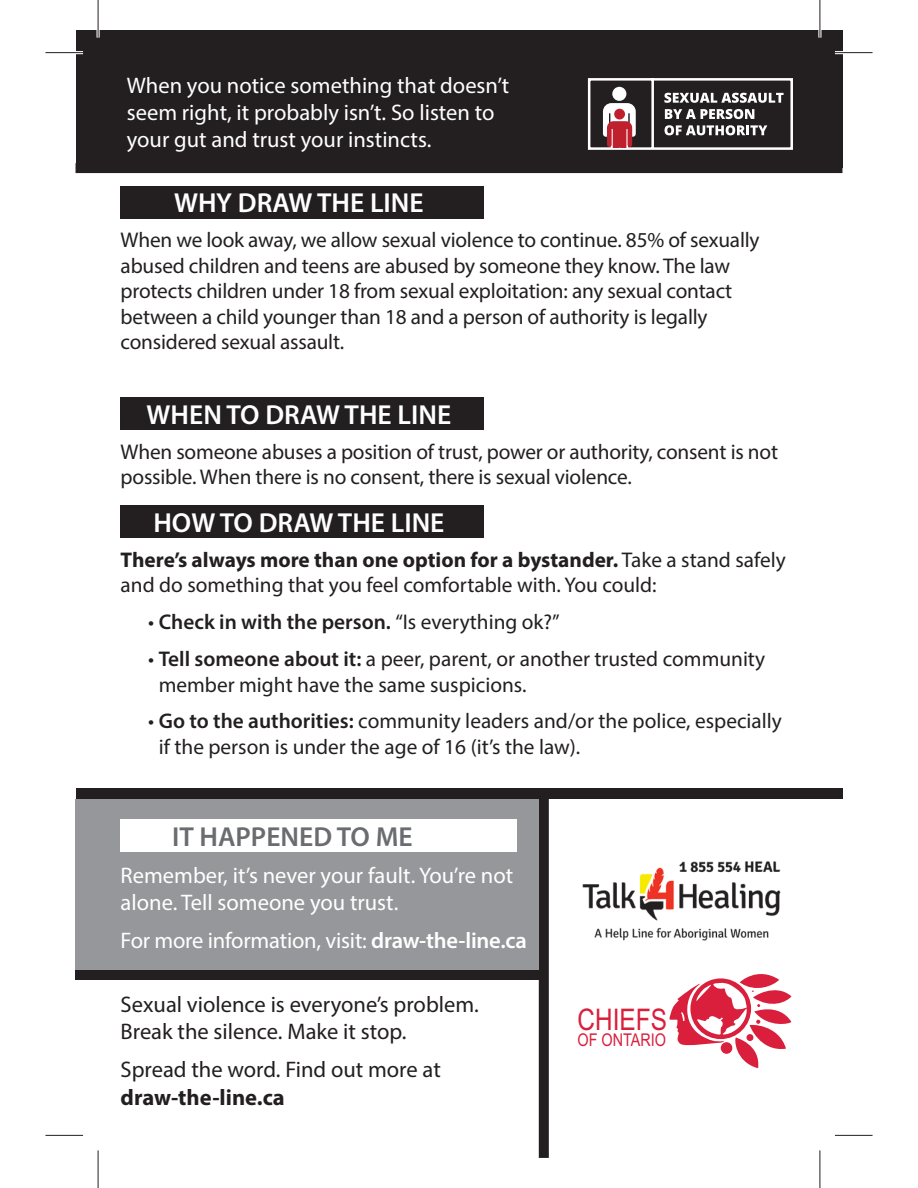
<style>
.page{position:relative;width:918px;height:1188px;background:#fff}
.page>*{position:absolute;margin:0;border:0;box-sizing:border-box;transform-origin:0 0}
.t1{font:29.85px "Arial Narrow";color:#da1f3d}
.t2{font:600 27.6px "Myriad Pro";color:#fff}
.t3{font:600 27.6px "Myriad Pro";color:#6b6c6f}
.t4{font:22.5px/27px "Myriad Pro";color:#fff}
.t5{font:22.5px/27px "Myriad Pro";color:#231f20}
.t6{font:700 22.5px "Myriad Pro";color:#231f20}
.t7{font:21.3px/25.5px "Myriad Pro";letter-spacing:-.01em;color:#231f20}
.t8{font:600 21.3px "Myriad Pro";color:#231f20}
.t9{font:17.55px "Arial Narrow";color:#da1f3d}
.s1{font-weight:700}
.s2{font-weight:400}
.s3{font-weight:600}
</style>
<div class="page">
<div style="left:76px;top:30px;width:766px;height:138px;background:#231f20"></div>
<div style="left:76px;top:163px;width:766px;height:10px;background:#231f20"></div>
<div style="left:121px;top:186px;width:363px;height:33px;background:#231f20"></div>
<div style="left:121px;top:398px;width:363px;height:32px;background:#231f20"></div>
<div style="left:121px;top:506px;width:363px;height:32px;background:#231f20"></div>
<svg style="left:587px;top:78px;width:206px;height:72px"></svg>
<div style="left:76px;top:789px;width:766px;height:10px;background:#231f20"></div>
<div style="left:76px;top:970px;width:468px;height:10px;background:#231f20"></div>
<img style="left:582px;top:861px;width:199px;height:80px">
<svg style="left:539px;top:799px;width:10px;height:359px;background:#262223"></svg>
<div style="left:539px;top:970px;width:5px;height:10px;background:#231f20"></div>
<svg style="left:669px;top:974px;width:122px;height:94px"></svg>
<div style="left:76px;top:799px;width:463px;height:171px;background:#95979a"></div>
<div style="left:120px;top:820px;width:397px;height:32px;background:#fff"></div>
<hr style="left:45px;top:51px;width:38px;height:3px;background:#fff">
<hr style="left:835px;top:51px;width:38px;height:3px;background:#fff">
<hr style="left:97px;top:0;width:3px;height:38px;background:#fff">
<hr style="left:818px;top:0;width:3px;height:38px;background:#fff">
<hr style="left:45px;top:52px;width:38px;height:1px;background:#231f20">
<hr style="left:835px;top:52px;width:38px;height:1px;background:#231f20">
<hr style="left:45px;top:1135px;width:38px;height:1px;background:#231f20">
<hr style="left:835px;top:1135px;width:38px;height:1px;background:#231f20">
<hr style="left:98px;top:0;width:1px;height:38px;background:#231f20">
<hr style="left:98px;top:1150px;width:1px;height:38px;background:#231f20">
<hr style="left:820px;top:0;width:1px;height:38px;background:#231f20">
<hr style="left:820px;top:1150px;width:1px;height:38px;background:#231f20">
<p class="t4" style="left:127px;top:74px;width:384px">When you notice something that doesn’t seem right, it probably isn’t. So listen to your gut and trust your instincts.</p>
<p class="t2" style="left:174px;top:187px;width:251px">WHY DRAW THE LINE</p>
<p class="t7" style="left:121px;top:229px;width:641px">When we look away, we allow sexual violence to continue. 85% of sexually abused children and teens are abused by someone they know. The law protects children under 18 from sexual exploitation: any sexual contact between a child younger than 18 and a person of authority is legally considered sexual assault.</p>
<p class="t2" style="left:147px;top:398px;width:306px">WHEN TO DRAW THE LINE</p>
<p class="t7" style="left:121px;top:441px;width:659px">When someone abuses a position of trust, power or authority, consent is not possible. When there is no consent, there is sexual violence.</p>
<p class="t2" style="left:153px;top:506px;width:293px">HOW TO DRAW THE LINE</p>
<p class="t7" style="left:121px;top:549px;width:667px"><span class="s1">There’s always more than one option for a bystander.</span> Take a stand safely and do something that you feel comfortable with. You could:</p>
<p class="t8" style="left:148px;top:609px;width:413px"><span class="s2">•</span> Check in with the person. <span class="s2">“Is everything ok?”</span></p>
<p class="t7" style="left:159px;top:648px;width:608px;text-indent:-11px">• <span class="s3">Tell someone about it:</span> a peer, parent, or another trusted community member might have the same suspicions.</p>
<p class="t7" style="left:159px;top:710px;width:625px;text-indent:-11px">• <span class="s3">Go to the authorities:</span> community leaders and/or the police, especially if the person is under the age of 16 (it’s the law).</p>
<p class="t3" style="left:172px;top:820px;width:242px">IT HAPPENED TO ME</p>
<p class="t4" style="left:121px;top:864px;width:394px">Remember, it’s never your fault. You’re not alone. Tell someone you trust.</p>
<p class="t4" style="left:121px;top:929px;width:408px">For more information, visit: <span class="s3">draw-the-line.ca</span></p>
<p class="t5" style="left:121px;top:993px;width:360px">Sexual violence is everyone’s problem.<br>Break the silence. Make it stop.</p>
<p class="t5" style="left:121px;top:1058px;width:322px">Spread the word. Find out more at</p>
<p class="t6" style="left:121px;top:1084px;width:166px">draw-the-line.ca</p>
<h1 class="t1" style="left:577px;top:1002px;width:91px">CHIEFS</h1>
<p class="t9" style="left:577px;top:1029px;width:90px">OF ONTARIO</p>
</div>
